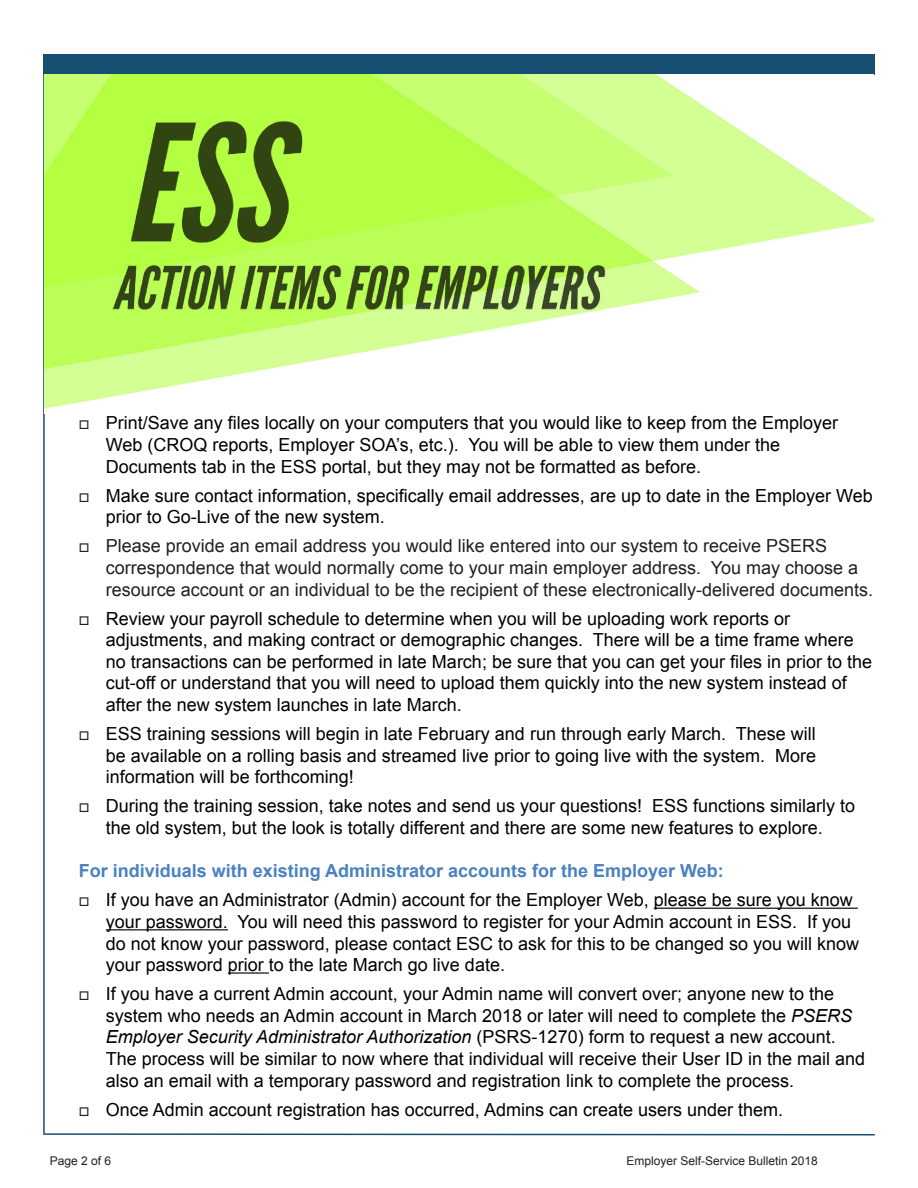
<style>
.page{position:relative;width:918px;height:1188px;background:#fff}
.page>*{position:absolute;margin:0;border:0;box-sizing:border-box;transform-origin:0 0}
.t1{font:18px/21.6px "Arial";color:#000}
.t2{font:18px/21.6px "Arial";color:#231f20}
.t3{font:700 18px "Arial";color:#4a81bf}
.t4{font:12px "Arial";color:#231f20}
.s1{font-style:italic}
</style>
<div class="page">
<hr style="left:43px;top:56px;width:2px;height:1078px;background:#174f72">
<svg style="left:43px;top:1133px;width:832px;height:3px"></svg>
<div style="left:43px;top:54px;width:832px;height:21px;background:#174f72"></div>
<hr style="left:654px;top:908px;width:204px;height:1px;background:#231f20">
<hr style="left:106px;top:929px;width:122px;height:1px;background:#231f20">
<hr style="left:228px;top:972px;width:41px;height:2px;background:#231f20">
<img style="left:45px;top:74px;width:828px;height:335px">
<p class="t1" style="left:106px;top:412px;width:734px">Print/Save any files locally on your computers that you would like to keep from the Employer<br>Web (CROQ reports, Employer SOA’s, etc.). You will be able to view them under the<br>Documents tab in the ESS portal, but they may not be formatted as before.</p>
<p class="t1" style="left:106px;top:485px;width:769px">Make sure contact information, specifically email addresses, are up to date in the Employer Web prior to Go-Live of the new system.</p>
<p class="t2" style="left:106px;top:535px;width:769px">Please provide an email address you would like entered into our system to receive PSERS correspondence that would normally come to your main employer address. You may choose a resource account or an individual to be the recipient of these electronically-delivered documents.</p>
<p class="t1" style="left:106px;top:608px;width:768px">Review your payroll schedule to determine when you will be uploading work reports or adjustments, and making contract or demographic changes. There will be a time frame where no transactions can be performed in late March; be sure that you can get your files in prior to the cut-off or understand that you will need to upload them quickly into the new system instead of after the new system launches in late March.</p>
<p class="t1" style="left:106px;top:723px;width:712px;text-align:justify">ESS training sessions will begin in late February and run through early March. These will be available on a rolling basis and streamed live prior to going live with the system. More information will be forthcoming!</p>
<p class="t1" style="left:106px;top:795px;width:751px">During the training session, take notes and send us your questions! ESS functions similarly to the old system, but the look is totally different and there are some new features to explore.</p>
<p class="t3" style="left:79px;top:859px;width:647px">For individuals with existing Administrator accounts for the Employer Web:</p>
<p class="t1" style="left:106px;top:889px;width:755px">If you have an Administrator (Admin) account for the Employer Web, please be sure you know your password. You will need this password to register for your Admin account in ESS. If you do not know your password, please contact ESC to ask for this to be changed so you will know your password prior to the late March go live date.</p>
<p class="t1" style="left:106px;top:983px;width:761px">If you have a current Admin account, your Admin name will convert over; anyone new to the system who needs an Admin account in March 2018 or later will need to complete the <span class="s1">PSERS Employer Security Administrator Authorization</span> (PSRS-1270) form to request a new account.<br>The process will be similar to now where that individual will receive their User ID in the mail and also an email with a temporary password and registration link to complete the process.</p>
<p class="t1" style="left:106px;top:1099px;width:679px">Once Admin account registration has occurred, Admins can create users under them.</p>
<p class="t4" style="left:50px;top:1153px;width:63px">Page 2 of 6</p>
<p class="t4" style="left:627px;top:1153px;width:193px">Employer Self-Service Bulletin 2018</p>
</div>
